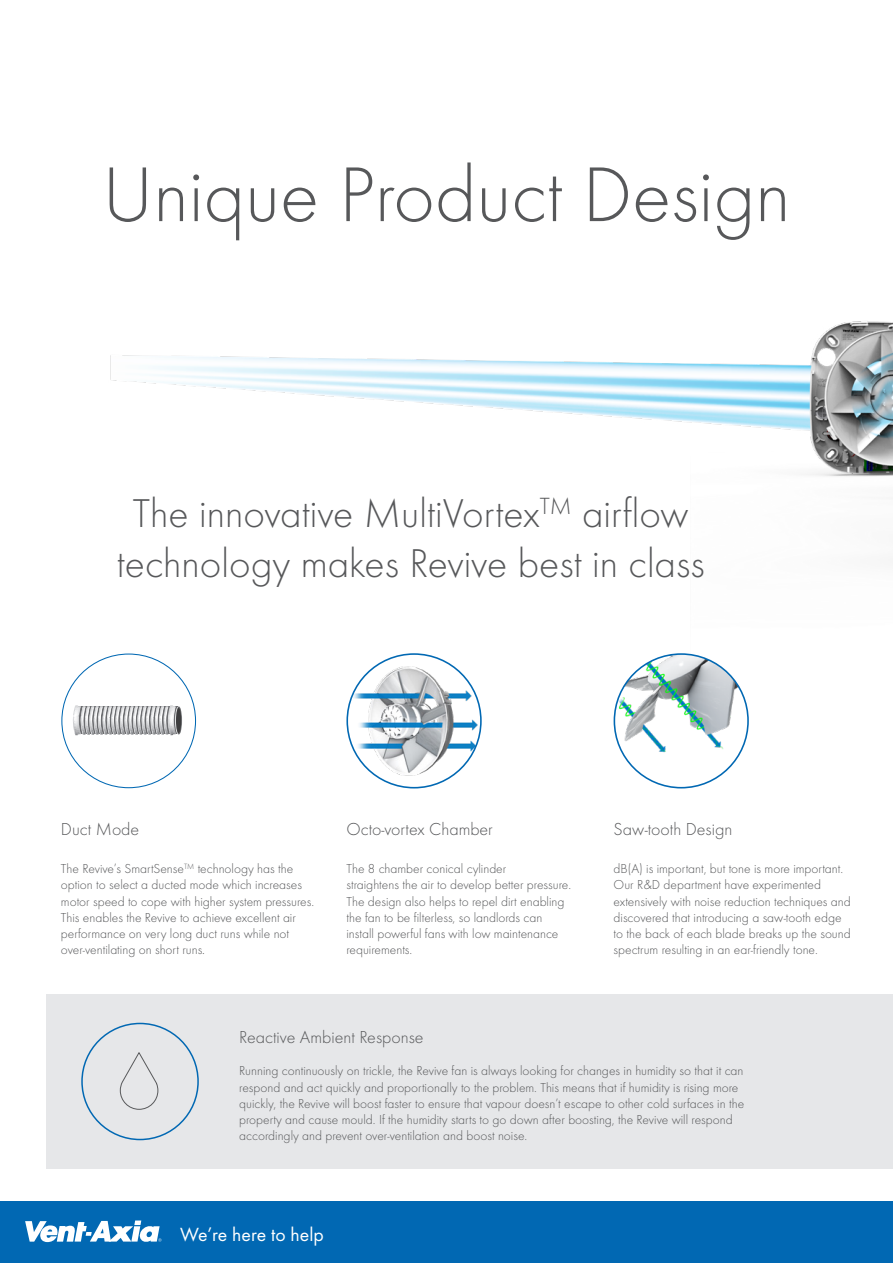
<style>
.page{position:relative;width:893px;height:1263px;background:#fff}
.page>*{position:absolute;margin:0;border:0;box-sizing:border-box;transform-origin:0 0}
.t1{font:300 80.4px "Futura T";color:#57585a}
.t2{font:300 41.7px/50.1px "Futura T";color:#57585a;text-align:center}
.t3{font:19.8px "Futura T";color:#fff}
.t4{font:300 18px "Futura T";color:#57585a}
.t5{font:300 13.5px/16.2px "Futura T";color:#57585a}
.s1{color:#3e3e3f}
</style>
<div class="page">
<div style="left:0;top:1201px;width:893px;height:62px;background:#0168b3"></div>
<svg style="left:25px;top:1220px;width:137px;height:22px"></svg>
<img style="left:61px;top:321px;width:832px;height:467px">
<div style="left:46px;top:995px;width:847px;height:174px;background:#e6e7e9"></div>
<img style="left:347px;top:657px;width:134px;height:128px">
<div style="left:62px;top:654px;width:134px;height:134px;background:#fff;border-radius:50%"></div>
<svg style="left:73px;top:705px;width:109px;height:30px;background:#b7b7b9"></svg>
<div style="left:81px;top:1023px;width:118px;height:117px;border:2px solid #0168b3;border-radius:50%"></div>
<svg style="left:119px;top:1052px;width:40px;height:58px"></svg>
<div style="left:614px;top:654px;width:134px;height:134px;background:#fff;border-radius:50%"></div>
<img style="left:615px;top:654px;width:133px;height:99px">
<p class="t1" style="left:102px;top:147px;width:690px">Unique Product Design</p>
<p class="t2" style="left:117px;top:488px;width:589px">The innovative MultiVortex<sup>TM</sup> airflow technology makes Revive best in class</p>
<p class="t4" style="left:61px;top:818px;width:80px">Duct Mode</p>
<p class="t5" style="left:61px;top:860px;width:255px">The Revive’s SmartSense<sup>TM</sup> technology has the option to select a ducted mode which increases motor speed to cope with higher system pressures.<br>This enables the Revive to achieve excellent air performance on very long duct runs while not over-ventilating on short runs<span class="s1">.</span></p>
<p class="t4" style="left:346px;top:818px;width:148px">Octo-vortex Chamber</p>
<p class="t5" style="left:346px;top:860px;width:226px">The 8 chamber conical cylinder<br>straightens the air to develop better pressure.<br>The design also helps to repel dirt enabling the fan to be filterless, so landlords can install powerful fans with low maintenance requirements.</p>
<p class="t4" style="left:614px;top:818px;width:120px">Saw-tooth Design</p>
<p class="t5" style="left:614px;top:860px;width:239px">dB(A) is important, but tone is more important.<br>Our R&amp;D department have experimented extensively with noise reduction techniques and discovered that introducing a saw-tooth edge to the back of each blade breaks up the sound spectrum resulting in an ear-friendly tone.</p>
<p class="t4" style="left:239px;top:1026px;width:186px">Reactive Ambient Response</p>
<p class="t5" style="left:239px;top:1063px;width:506px">Running continuously on trickle, the Revive fan is always looking for changes in humidity so that it can respond and act quickly and proportionally to the problem. This means that if humidity is rising more quickly, the Revive will boost faster to ensure that vapour doesn’t escape to other cold surfaces in the property and cause mould. If the humidity starts to go down after boosting, the Revive will respond accordingly and prevent over-ventilation and boost noise.</p>
<h3 class="t3" style="left:180px;top:1223px;width:145px">We’re here to help</h3>
</div>
